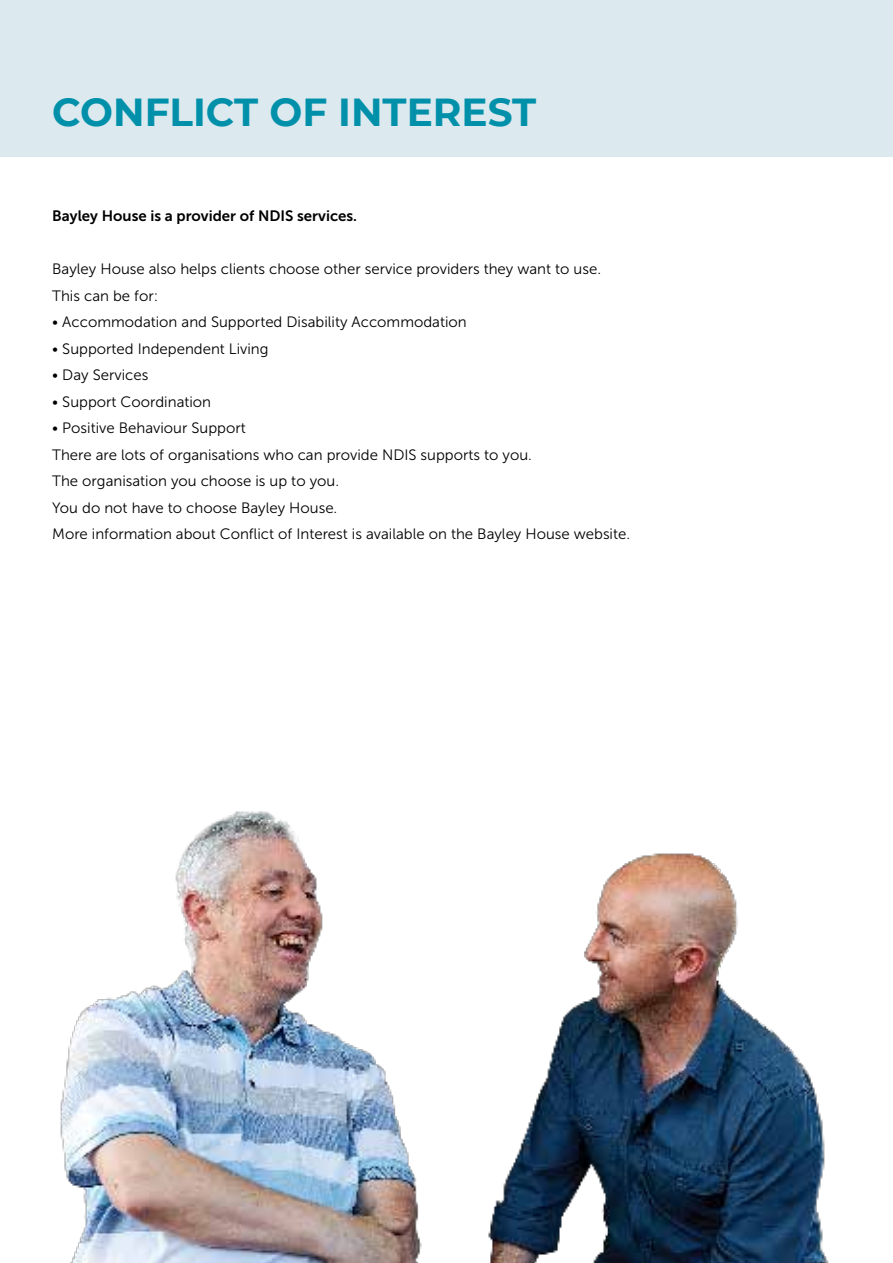
<style>
.page{position:relative;width:893px;height:1263px;background:#fff}
.page>*{position:absolute;margin:0;border:0;box-sizing:border-box;transform-origin:0 0}
.t1{font:700 39px "Montserrat";color:#0090aa}
.t2{font:15px/26.5px "Museo Sans 300";color:#000}
.t3{font:15px "Museo Sans 700";color:#000}
</style>
<div class="page">
<div style="left:0;top:0;width:893px;height:157px;background:#dce9ee"></div>
<img style="left:60px;top:811px;width:769px;height:452px">
<h1 class="t1" style="left:52px;top:84px;width:486px">CONFLICT OF INTEREST</h1>
<p class="t3" style="left:52px;top:207px;width:306px">Bayley House is a provider of NDIS services.</p>
<p class="t2" style="left:52px;top:256px;width:550px">Bayley House also helps clients choose other service providers they want to use.<br>This can be for:</p>
<p class="t2" style="left:52px;top:309px;width:416px">• Accommodation and Supported Disability Accommodation</p>
<p class="t2" style="left:52px;top:335px;width:218px">• Supported Independent Living</p>
<p class="t2" style="left:52px;top:362px;width:98px">• Day Services</p>
<p class="t2" style="left:52px;top:388px;width:160px">• Support Coordination</p>
<p class="t2" style="left:52px;top:415px;width:579px">• Positive Behaviour Support<br>There are lots of organisations who can provide NDIS supports to you.<br>The organisation you choose is up to you.<br>You do not have to choose Bayley House.<br>More information about Conflict of Interest is available on the Bayley House website.</p>
</div>
